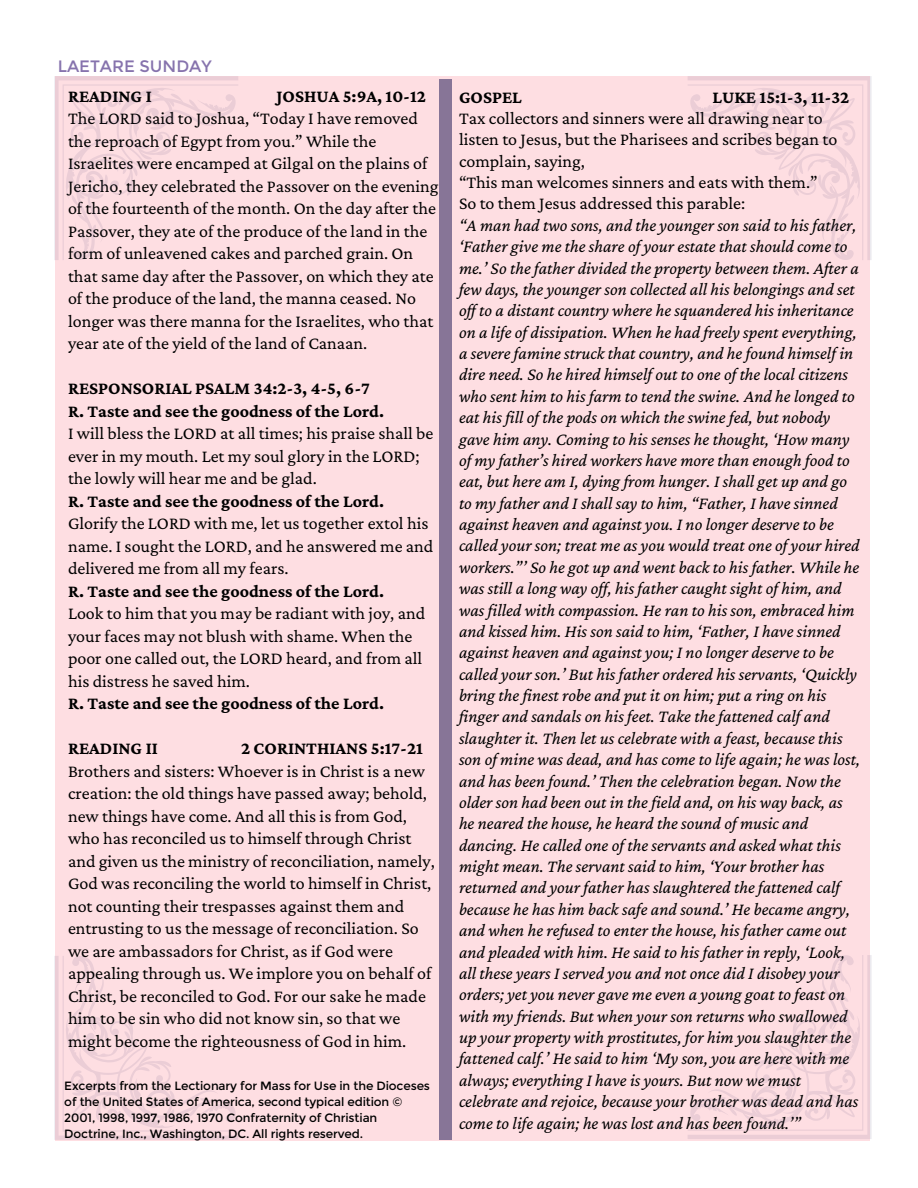
<style>
.page{position:relative;width:918px;height:1188px;background:#fff}
.page>*{position:absolute;margin:0;border:0;box-sizing:border-box;transform-origin:0 0}
.t1{font:italic 18px/21.3px "Crimson Pro";color:#000}
.t2{font:18px/22.5px "Crimson Pro";color:#000}
.t3{font:700 18px "Crimson Pro";color:#000}
.t4{font:16.5px "Montserrat";color:#8673ad}
.t5{font:12px/16px "Montserrat";letter-spacing:-.01em;color:#000}
</style>
<div class="page">
<div style="left:56px;top:76px;width:814px;height:1064px;background:#fedee2"></div>
<svg style="left:54px;top:956px;width:184px;height:184px"></svg>
<div style="left:440px;top:79px;width:12px;height:1061px;background:#877597"></div>
<svg style="left:688px;top:76px;width:184px;height:184px"></svg>
<svg style="left:54px;top:76px;width:184px;height:184px"></svg>
<svg style="left:688px;top:955px;width:184px;height:184px"></svg>
<p class="t4" style="left:58px;top:56px;width:156px">LAETARE SUNDAY</p>
<p class="t3" style="left:68px;top:86px;width:85px">READING I</p>
<p class="t3" style="left:277px;top:86px;width:151px">JOSHUA 5:9A, 10-12</p>
<p class="t2" style="left:68px;top:107px;width:372px">The LORD said to Joshua, “Today I have removed the reproach of Egypt from you.” While the Israelites were encamped at Gilgal on the plains of Jericho, they celebrated the Passover on the evening of the fourteenth of the month. On the day after the Passover, they ate of the produce of the land in the form of unleavened cakes and parched grain. On that same day after the Passover, on which they ate of the produce of the land, the manna ceased. No longer was there manna for the Israelites, who that year ate of the yield of the land of Canaan.</p>
<p class="t3" style="left:68px;top:378px;width:303px">RESPONSORIAL PSALM 34:2-3, 4-5, 6-7</p>
<p class="t3" style="left:68px;top:401px;width:318px">R. Taste and see the goodness of the Lord.</p>
<p class="t2" style="left:68px;top:422px;width:367px">I will bless the LORD at all times; his praise shall be ever in my mouth. Let my soul glory in the LORD; the lowly will hear me and be glad.</p>
<p class="t3" style="left:68px;top:491px;width:318px">R. Taste and see the goodness of the Lord.</p>
<p class="t2" style="left:68px;top:512px;width:367px">Glorify the LORD with me, let us together extol his name. I sought the LORD, and he answered me and delivered me from all my fears.</p>
<p class="t3" style="left:68px;top:581px;width:318px">R. Taste and see the goodness of the Lord.</p>
<p class="t2" style="left:68px;top:602px;width:359px">Look to him that you may be radiant with joy, and your faces may not blush with shame. When the poor one called out, the LORD heard, and from all his distress he saved him.</p>
<p class="t3" style="left:68px;top:693px;width:318px">R. Taste and see the goodness of the Lord.</p>
<p class="t3" style="left:68px;top:738px;width:91px">READING II</p>
<p class="t3" style="left:241px;top:738px;width:183px">2 CORINTHIANS 5:17-21</p>
<p class="t2" style="left:68px;top:759px;width:361px">Brothers and sisters: Whoever is in Christ is a new creation: the old things have passed away; behold, new things have come. And all this is from God, who has reconciled us to himself through Christ</p>
<p class="t2" style="left:68px;top:849px;width:368px">and given us the ministry of reconciliation, namely,<br>God was reconciling the world to himself in Christ,</p>
<p class="t2" style="left:68px;top:894px;width:365px">not counting their trespasses against them and entrusting to us the message of reconciliation. So we are ambassadors for Christ, as if God were appealing through us. We implore you on behalf of Christ, be reconciled to God. For our sake he made him to be sin who did not know sin, so that we might become the righteousness of God in him.</p>
<p class="t5" style="left:64px;top:1077px;width:367px">Excerpts from the Lectionary for Mass for Use in the Dioceses of the United States of America, second typical edition © 2001, 1998, 1997, 1986, 1970 Confraternity of Christian Doctrine, Inc., Washington, DC. All rights reserved.</p>
<p class="t3" style="left:459px;top:86px;width:64px">GOSPEL</p>
<p class="t3" style="left:712px;top:86px;width:138px">LUKE 15:1-3, 11-32</p>
<p class="t2" style="left:459px;top:107px;width:380px;line-height:21.3px">Tax collectors and sinners were all drawing near to listen to Jesus, but the Pharisees and scribes began to complain, saying,</p>
<p class="t2" style="left:459px;top:171px;width:360px">“This man welcomes sinners and eats with them.”</p>
<p class="t2" style="left:459px;top:192px;width:288px">So to them Jesus addressed this parable:</p>
<p class="t1" style="left:459px;top:214px;width:401px">“A man had two sons, and the younger son said to his father, ‘Father give me the share of your estate that should come to me.’ So the father divided the property between them. After a few days, the younger son collected all his belongings and set off to a distant country where he squandered his inheritance on a life of dissipation. When he had freely spent everything,</p>
<p class="t1" style="left:459px;top:342px;width:396px">a severe famine struck that country, and he found himself in dire need. So he hired himself out to one of the local citizens</p>
<p class="t1" style="left:459px;top:385px;width:403px">who sent him to his farm to tend the swine. And he longed to eat his fill of the pods on which the swine fed, but nobody gave him any. Coming to his senses he thought, ‘How many of my father’s hired workers have more than enough food to eat, but here am I, dying from hunger. I shall get up and go to my father and I shall say to him, “Father, I have sinned against heaven and against you. I no longer deserve to be called your son; treat me as you would treat one of your hired workers.”’ So he got up and went back to his father. While he was still a long way off, his father caught sight of him, and was filled with compassion. He ran to his son, embraced him and kissed him. His son said to him, ‘Father, I have sinned against heaven and against you; I no longer deserve to be called your son.’ But his father ordered his servants, ‘Quickly bring the finest robe and put it on him; put a ring on his finger and sandals on his feet. Take the fattened calf and slaughter it. Then let us celebrate with a feast, because this son of mine was dead, and has come to life again; he was lost, and has been found.’ Then the celebration began. Now the older son had been out in the field and, on his way back, as he neared the house, he heard the sound of music and dancing. He called one of the servants and asked what this might mean. The servant said to him, ‘Your brother has returned and your father has slaughtered the fattened calf</p>
<p class="t1" style="left:459px;top:898px;width:401px">because he has him back safe and sound.’ He became angry, and when he refused to enter the house, his father came out and pleaded with him. He said to his father in reply, ‘Look, all these years I served you and not once did I disobey your orders; yet you never gave me even a young goat to feast on with my friends. But when your son returns who swallowed up your property with prostitutes, for him you slaughter the fattened calf.’ He said to him ‘My son, you are here with me always; everything I have is yours. But now we must celebrate and rejoice, because your brother was dead and has come to life again; he was lost and has been found.’”</p>
</div>
